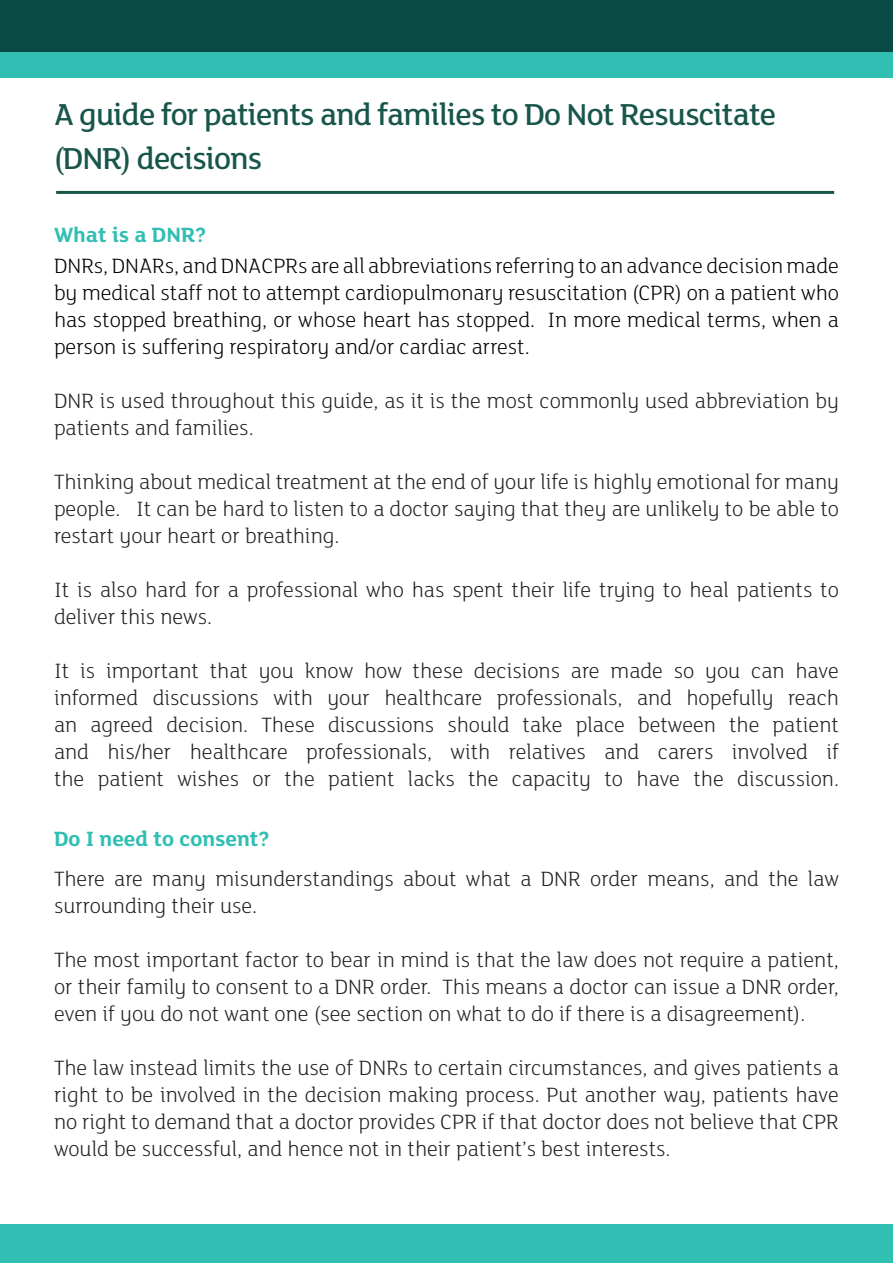
<style>
.page{position:relative;width:893px;height:1263px;background:#fff}
.page>*{position:absolute;margin:0;border:0;box-sizing:border-box;transform-origin:0 0}
.t1{font:500 33px/43.2px "FS Lola";letter-spacing:-.025em;color:#18564c}
.t2{font:300 22.5px/27px "FS Lola";color:#231f20;text-align:justify}
.t3{font:300 22.5px/27px "FS Lola";color:#000;text-align:justify}
.t4{font:700 22.5px "FS Lola";color:#31beb3}
</style>
<div class="page">
<div style="left:0;top:0;width:893px;height:53px;background:#0a4a44"></div>
<div style="left:0;top:52px;width:893px;height:25px;background:#31beb3"></div>
<div style="left:0;top:1225px;width:893px;height:38px;background:#31beb3"></div>
<hr style="left:56px;top:191px;width:778px;height:3px;background:#18564c">
<h1 class="t1" style="left:54px;top:92px;width:724px">A guide for patients and families to Do Not Resuscitate (DNR) decisions</h1>
<p class="t4" style="left:54px;top:219px;width:154px">What is a DNR?</p>
<p class="t3" style="left:54px;top:252px;width:787px">DNRs, DNARs, and DNACPRs are all abbreviations referring to an advance decision made by medical staff not to attempt cardiopulmonary resuscitation (CPR) on a patient who has stopped breathing, or whose heart has stopped. In more medical terms, when a person is suffering respiratory and/or cardiac arrest.</p>
<p class="t2" style="left:54px;top:387px;width:786px">DNR is used throughout this guide, as it is the most commonly used abbreviation by patients and families.</p>
<p class="t2" style="left:54px;top:468px;width:786px">Thinking about medical treatment at the end of your life is highly emotional for many people. It can be hard to listen to a doctor saying that they are unlikely to be able to restart your heart or breathing.</p>
<p class="t2" style="left:54px;top:576px;width:786px">It is also hard for a professional who has spent their life trying to heal patients to deliver this news.</p>
<p class="t2" style="left:54px;top:657px;width:787px">It is important that you know how these decisions are made so you can have informed discussions with your healthcare professionals, and hopefully reach an agreed decision. These discussions should take place between the patient and his/her healthcare professionals, with relatives and carers involved if the patient wishes or the patient lacks the capacity to have the discussion.</p>
<p class="t4" style="left:54px;top:823px;width:217px">Do I need to consent?</p>
<p class="t2" style="left:54px;top:864px;width:786px">There are many misunderstandings about what a DNR order means, and the law surrounding their use.</p>
<p class="t2" style="left:54px;top:945px;width:786px">The most important factor to bear in mind is that the law does not require a patient, or their family to consent to a DNR order. This means a doctor can issue a DNR order, even if you do not want one (see section on what to do if there is a disagreement).</p>
<p class="t2" style="left:54px;top:1053px;width:786px">The law instead limits the use of DNRs to certain circumstances, and gives patients a right to be involved in the decision making process. Put another way, patients have no right to demand that a doctor provides CPR if that doctor does not believe that CPR would be successful, and hence not in their patient’s best interests.</p>
</div>
